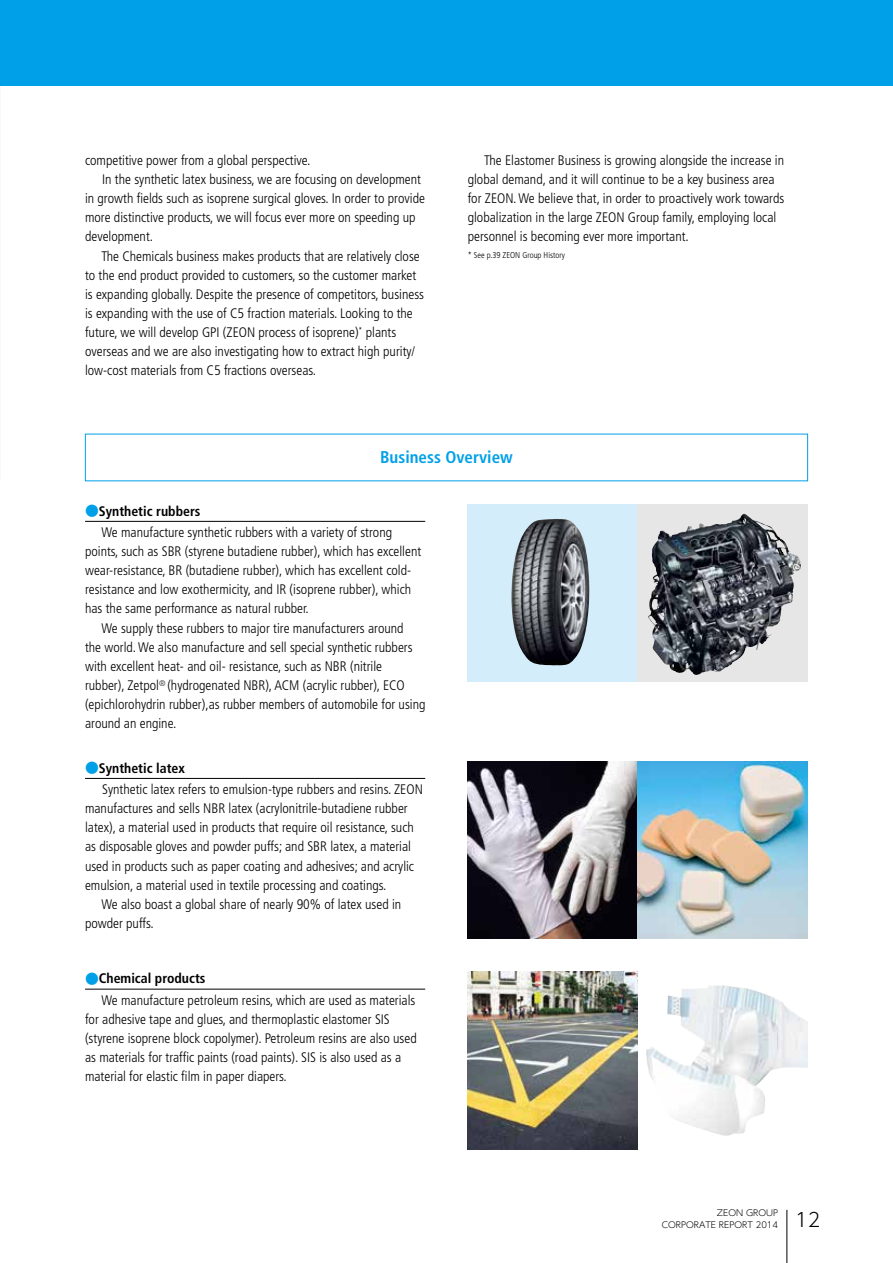
<style>
.page{position:relative;width:893px;height:1263px;background:#fff}
.page>*{position:absolute;margin:0;border:0;box-sizing:border-box;transform-origin:0 0}
.t1{font:300 19.2px "UD Shin Go Pro";color:#000}
.t2{font:700 condensed 16.95px "Frutiger";color:#00a0e9}
.t3{font:300 condensed 13.8px/19.2px "Frutiger";color:#000}
.t4{font:300 8.55px/11.7px "UD Shin Go Pro";color:#000;text-align:right}
.t5{font:300 condensed 8.55px "Frutiger";color:#000}
.s1{font-family:"UD Shin Go Pro";font-weight:500;font-stretch:normal;color:#00a0e9}
.s2{font-weight:700}
</style>
<div class="page">
<div style="left:0;top:0;width:893px;height:85px;background:#00a0e9"></div>
<hr style="left:787px;top:1210px;width:1px;height:53px;background:#000">
<hr style="left:85px;top:521px;width:340px;height:1px;background:#000">
<hr style="left:85px;top:778px;width:340px;height:1px;background:#000">
<hr style="left:85px;top:989px;width:340px;height:1px;background:#000">
<div style="left:468px;top:504px;width:170px;height:177px;background:#d3edfb"></div>
<img style="left:511px;top:519px;width:79px;height:146px">
<svg style="left:638px;top:504px;width:170px;height:177px;fill:#e6e6e6"></svg>
<img style="left:647px;top:515px;width:124px;height:161px">
<img style="left:468px;top:761px;width:340px;height:178px">
<img style="left:468px;top:972px;width:170px;height:177px">
<img style="left:646px;top:985px;width:162px;height:151px">
<p class="t3" style="left:85px;top:151px;width:227px">competitive power from a global perspective.</p>
<p class="t3" style="left:102px;top:170px;width:320px">In the synthetic latex business, we are focusing on development</p>
<p class="t3" style="left:85px;top:189px;width:341px">in growth fields such as isoprene surgical gloves. In order to provide</p>
<p class="t3" style="left:85px;top:208px;width:332px">more distinctive products, we will focus ever more on speeding up</p>
<p class="t3" style="left:85px;top:227px;width:70px">development.</p>
<p class="t3" style="left:101px;top:246px;width:320px">The Chemicals business makes products that are relatively close</p>
<p class="t3" style="left:85px;top:265px;width:333px">to the end product provided to customers, so the customer market</p>
<p class="t3" style="left:85px;top:285px;width:340px">is expanding globally. Despite the presence of competitors, business</p>
<p class="t3" style="left:85px;top:304px;width:329px">is expanding with the use of C5 fraction materials. Looking to the</p>
<p class="t3" style="left:85px;top:323px;width:313px">future, we will develop GPI (ZEON process of isoprene)<sup>*</sup> plants</p>
<p class="t3" style="left:85px;top:342px;width:332px">overseas and we are also investigating how to extract high purity/</p>
<p class="t3" style="left:85px;top:361px;width:233px">low-cost materials from C5 fractions overseas.</p>
<p class="t3" style="left:468px;top:151px;width:318px;text-indent:16px">The Elastomer Business is growing alongside the increase in global demand, and it will continue to be a key business area for ZEON. We believe that, in order to proactively work towards globalization in the large ZEON Group family, employing local personnel is becoming ever more important.</p>
<p class="t5" style="left:468px;top:250px;width:99px">* See p.39 ZEON Group History</p>
<p class="t2" style="left:380px;top:447px;width:134px">Business Overview</p>
<p class="t3" style="left:101px;top:500px;width:292px;line-height:21.3px;text-indent:-16px"><span class="s1">●</span><span class="s2">Synthetic rubbers<br></span>We manufacture synthetic rubbers with a variety of strong</p>
<p class="t3" style="left:85px;top:542px;width:338px">points, such as SBR (styrene butadiene rubber), which has excellent wear-resistance, BR (butadiene rubber), which has excellent cold&shy;resistance and low exothermicity, and IR (isoprene rubber), which has the same performance as natural rubber.</p>
<p class="t3" style="left:85px;top:618px;width:342px;text-indent:16px">We supply these rubbers to major tire manufacturers around<br>the world. We also manufacture and sell special synthetic rubbers with excellent heat- and oil- resistance, such as NBR (nitrile<br>rubber), Zetpol<sup>®</sup> (hydrogenated NBR), ACM (acrylic rubber), ECO (epichlorohydrin rubber),as rubber members of automobile for using around an engine.</p>
<p class="t3" style="left:102px;top:757px;width:322px;line-height:21.3px;text-indent:-17px"><span class="s1">●</span><span class="s2">Synthetic latex<br></span>Synthetic latex refers to emulsion-type rubbers and resins. ZEON</p>
<p class="t3" style="left:85px;top:799px;width:331px">manufactures and sells NBR latex (acrylonitrile-butadiene rubber latex), a material used in products that require oil resistance, such as disposable gloves and powder puffs; and SBR latex, a material used in products such as paper coating and adhesives; and acrylic emulsion, a material used in textile processing and coatings.</p>
<p class="t3" style="left:85px;top:895px;width:318px;text-indent:16px">We also boast a global share of nearly 90% of latex used in powder puffs.</p>
<p class="t3" style="left:101px;top:968px;width:315px;line-height:21.3px;text-indent:-16px"><span class="s1">●</span><span class="s2">Chemical products<br></span>We manufacture petroleum resins, which are used as materials</p>
<p class="t3" style="left:85px;top:1010px;width:333px">for adhesive tape and glues, and thermoplastic elastomer SIS (styrene isoprene block copolymer). Petroleum resins are also used as materials for traffic paints (road paints). SIS is also used as a material for elastic film in paper diapers.</p>
<p class="t4" style="left:662px;top:1207px;width:118px">ZEON GROUP<br>CORPORATE REPORT 2014</p>
<h1 class="t1" style="left:795px;top:1204px;width:27px">12</h1>
</div>
